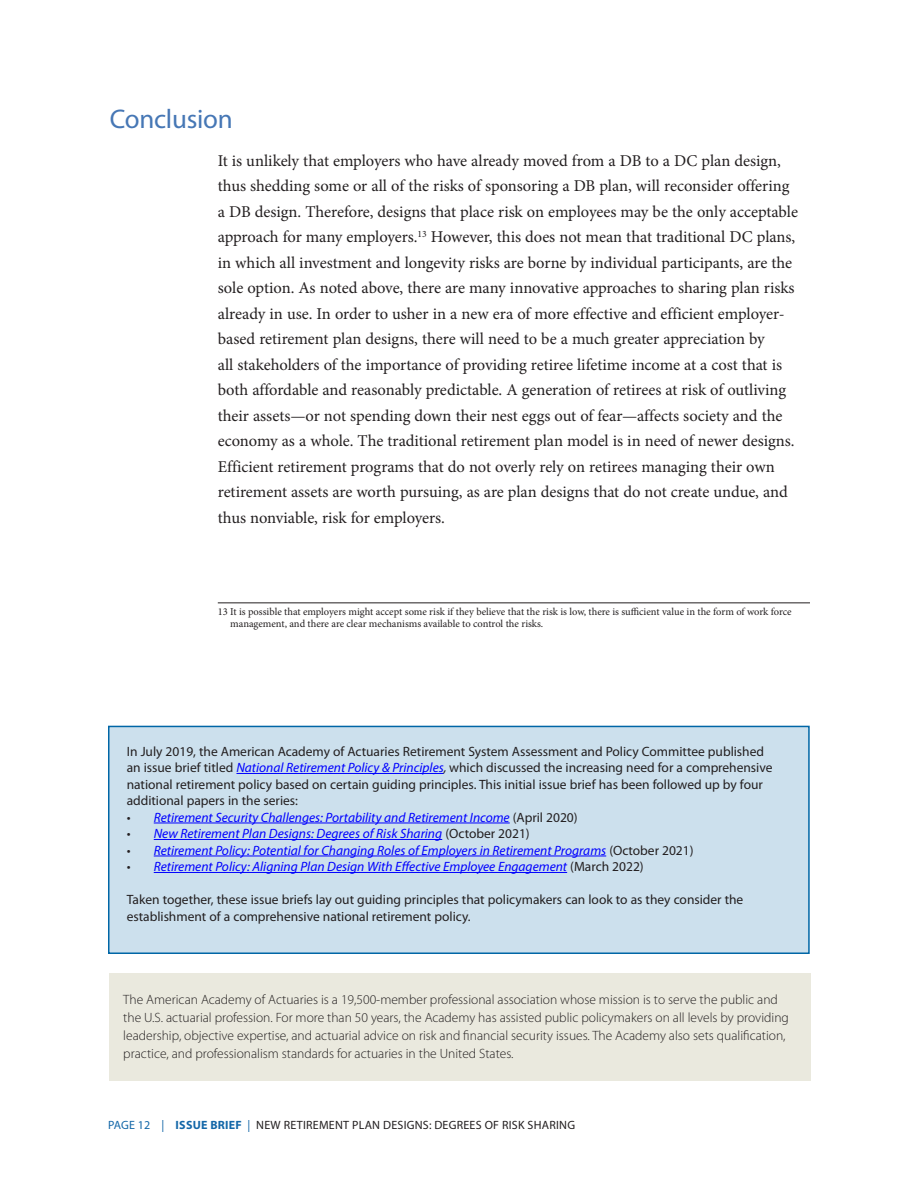
<style>
.page{position:relative;width:918px;height:1188px;background:#fff}
.page>*{position:absolute;margin:0;border:0;box-sizing:border-box;transform-origin:0 0}
.Sub_1_Blueheads{font:27px "Myriad Pro";letter-spacing:-.01em;color:#4677b5}
.text{font:16.5px/25.5px "Minion Pro";letter-spacing:-.005em;color:#231f20}
.box{font:13.5px/16.5px "Myriad Pro";color:#231f20}
.t1{font:300 13.5px/18px "Myriad Pro";color:#231f20}
.t2{font:italic 13.5px "Myriad Pro";color:#00f}
.t3{font:12px "Myriad Pro";letter-spacing:.02em;color:#231f20}
.footnote_with_rule_a{font:10.5px/12px "Minion Pro";letter-spacing:-.005em;color:#231f20}
.s1{font-style:italic;color:#00f}
.s2{font-style:italic}
.s3{color:#231f20}
.s4{font-style:normal;color:#231f20}
.s5{color:#1367a8}
.s6{font-weight:700;color:#1367a8}
</style>
<div class="page">
<div style="left:110px;top:974px;width:701px;height:108px;background:#eae9de"></div>
<hr style="left:218px;top:603px;width:592px;height:1px;background:#231f20">
<div style="left:108px;top:726px;width:702px;height:228px;background:#cce0ed;border:2px solid #0066a6"></div>
<hr style="left:236px;top:773px;width:208px;height:1px;background:#00f">
<hr style="left:154px;top:823px;width:356px;height:1px;background:#00f">
<hr style="left:154px;top:839px;width:288px;height:1px;background:#00f">
<hr style="left:154px;top:856px;width:452px;height:1px;background:#00f">
<hr style="left:154px;top:872px;width:413px;height:1px;background:#00f">
<p class="Sub_1_Blueheads" style="left:110px;top:103px;width:124px">Conclusion</p>
<p class="text" style="left:218px;top:148px;width:582px">It is unlikely that employers who have already moved from a DB to a DC plan design, thus shedding some or all of the risks of sponsoring a DB plan, will reconsider offering a DB design. Therefore, designs that place risk on employees may be the only acceptable approach for many employers.<sup>13</sup> However, this does not mean that traditional DC plans, in which all investment and longevity risks are borne by individual participants, are the sole option. As noted above, there are many innovative approaches to sharing plan risks already in use. In order to usher in a new era of more effective and efficient employer&shy;based retirement plan designs, there will need to be a much greater appreciation by<br>all stakeholders of the importance of providing retiree lifetime income at a cost that is both affordable and reasonably predictable. A generation of retirees at risk of outliving their assets—or not spending down their nest eggs out of fear—affects society and the economy as a whole. The traditional retirement plan model is in need of newer designs.<br>Efficient retirement programs that do not overly rely on retirees managing their own retirement assets are worth pursuing, as are plan designs that do not create undue, and thus nonviable, risk for employers.</p>
<p class="footnote_with_rule_a" style="left:230px;top:606px;width:563px;text-indent:-12px">13 It is possible that employers might accept some risk if they believe that the risk is low, there is sufficient value in the form of work force management, and there are clear mechanisms available to control the risks.</p>
<p class="box" style="left:127px;top:743px;width:647px">In July 2019, the American Academy of Actuaries Retirement System Assessment and Policy Committee published an issue brief titled <span class="s1">National Retirement Policy &amp; Principles</span><span class="s2">,</span> which discussed the increasing need for a comprehensive national retirement policy based on certain guiding principles. This initial issue brief has been followed up by four additional papers in the series:</p>
<p class="t2" style="left:127px;top:809px;width:452px"><span class="s3">•</span> Retirement Security Challenges: Portability and Retirement Income <span class="s4">(April 2020)</span></p>
<p class="t2" style="left:127px;top:825px;width:405px"><span class="s3">•</span> New Retirement Plan Designs: Degrees of Risk Sharing <span class="s4">(October 2021)</span></p>
<p class="t2" style="left:127px;top:842px;width:568px"><span class="s3">•</span> Retirement Policy: Potential for Changing Roles of Employers in Retirement Programs <span class="s4">(October 2021)</span></p>
<p class="t2" style="left:127px;top:858px;width:519px"><span class="s3">•</span> Retirement Policy: Aligning Plan Design With Effective Employee Engagement <span class="s4">(March 2022)</span></p>
<p class="box" style="left:127px;top:891px;width:618px">Taken together, these issue briefs lay out guiding principles that policymakers can look to as they consider the establishment of a comprehensive national retirement policy.</p>
<p class="t1" style="left:123px;top:991px;width:667px">The American Academy of Actuaries is a 19,500-member professional association whose mission is to serve the public and the U.S. actuarial profession. For more than 50 years, the Academy has assisted public policymakers on all levels by providing leadership, objective expertise, and actuarial advice on risk and financial security issues. The Academy also sets qualification, practice, and professionalism standards for actuaries in the United States.</p>
<p class="t3" style="left:108px;top:1118px;width:468px"><span class="s5">PAGE 12 |</span> <span class="s6">ISSUE BRIEF</span> <span class="s5">|</span> NEW RETIREMENT PLAN DESIGNS: DEGREES OF RISK SHARING</p>
</div>
